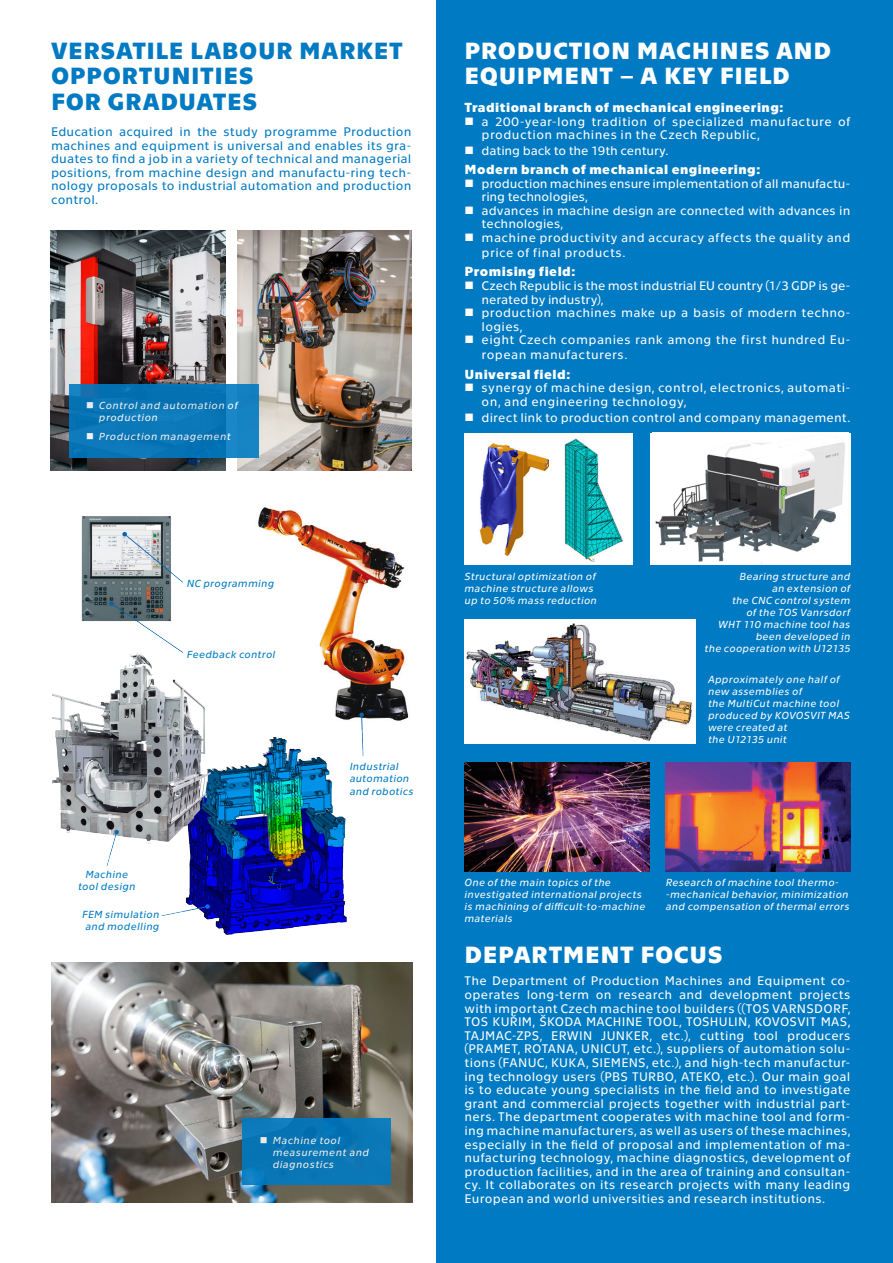
<style>
.page{position:relative;width:893px;height:1263px;background:#fff}
.page>*{position:absolute;margin:0;border:0;box-sizing:border-box;transform-origin:0 0}
.t1{font:700 24px/25.7px "Technika";letter-spacing:.025em;color:#fff}
.t2{font:700 24px/25.5px "Technika";letter-spacing:.025em;color:#007ac2}
.t3{font:700 13.5px "Technika";letter-spacing:.035em;color:#fff}
.t4{font:12.75px/13.6px "Technika";letter-spacing:.025em;color:#fff}
.t5{font:12.75px/13.5px "Technika";letter-spacing:.015em;color:#007ac2;text-align:justify}
.t6{font:12.75px/13.6px "Technika";letter-spacing:-.005em;color:#fff}
.t7{font:12.75px/13.6px "Technika";letter-spacing:.005em;color:#fff}
.t8{font:italic 10.5px/12px "Technika";letter-spacing:.02em;color:#fff}
.t9{font:italic 10.5px/12.6px "Technika";letter-spacing:.02em;color:#007ac2}
.t10{font:italic 10.5px/12px "Technika";letter-spacing:.04em;color:#fff}
</style>
<div class="page">
<img style="left:237px;top:230px;width:174px;height:241px">
<img style="left:52px;top:507px;width:357px;height:428px">
<div style="left:437px;top:0;width:456px;height:1263px;background:#007ac2"></div>
<img style="left:51px;top:962px;width:361px;height:241px">
<div style="left:243px;top:1118px;width:148px;height:66px;background:#0977b5"></div>
<img style="left:465px;top:762px;width:184px;height:110px">
<img style="left:666px;top:762px;width:184px;height:110px">
<img style="left:465px;top:619px;width:231px;height:124px">
<img style="left:51px;top:230px;width:174px;height:241px">
<div style="left:69px;top:384px;width:190px;height:73px;background:linear-gradient(to right,#0672b3,#0f7dbd)"></div>
<div style="left:649px;top:433px;width:201px;height:131px;background:#fff"></div>
<img style="left:655px;top:442px;width:190px;height:122px">
<div style="left:465px;top:433px;width:168px;height:131px;background:#fff"></div>
<img style="left:565px;top:438px;width:57px;height:124px">
<img style="left:479px;top:443px;width:70px;height:113px">
<p class="t2" style="left:51px;top:36px;width:353px">VERSATILE LABOUR MARKET<br>OPPORTUNITIES<br>FOR GRADUATES</p>
<p class="t5" style="left:51px;top:124px;width:362px">Education acquired in the study programme Production machines and equipment is universal and enables its gra&shy;duates to find a job in a variety of technical and managerial positions, from machine design and manufactu-ring tech&shy;nology proposals to industrial automation and production control.</p>
<p class="t10" style="left:99px;top:399px;width:140px;text-indent:-13px">■ Control and automation of production</p>
<p class="t10" style="left:86px;top:430px;width:146px">■ Production management</p>
<p class="t1" style="left:465px;top:36px;width:368px">PRODUCTION MACHINES AND<br>EQUIPMENT – A KEY FIELD</p>
<p class="t3" style="left:465px;top:98px;width:320px">Traditional branch of mechanical engineering:</p>
<p class="t4" style="left:482px;top:114px;width:370px">a 200-year-long tradition of specialized manufacture of production machines in the Czech Republic,</p>
<p class="t6" style="left:482px;top:142px;width:188px">dating back to the 19th century.</p>
<p class="t3" style="left:465px;top:160px;width:297px">Modern branch of mechanical engineering:</p>
<p class="t6" style="left:482px;top:175px;width:370px">production machines ensure implementation of all manufactu&shy;ring technologies,</p>
<p class="t7" style="left:482px;top:203px;width:370px">advances in machine design are connected with advances in technologies,</p>
<p class="t4" style="left:482px;top:229px;width:370px;line-height:15.1px">machine productivity and accuracy affects the quality and price of final products.</p>
<p class="t3" style="left:465px;top:262px;width:112px">Promising field:</p>
<p class="t6" style="left:482px;top:278px;width:370px">Czech Republic is the most industrial EU country (1/3 GDP is ge&shy;nerated by industry),</p>
<p class="t4" style="left:482px;top:305px;width:370px">production machines make up a basis of modern techno&shy;logies,</p>
<p class="t4" style="left:482px;top:331px;width:370px;line-height:15.1px">eight Czech companies rank among the first hundred Eu&shy;ropean manufacturers.</p>
<p class="t3" style="left:465px;top:364px;width:107px">Universal field:</p>
<p class="t4" style="left:482px;top:380px;width:370px">synergy of machine design, control, electronics, automati&shy;on, and engineering technology,</p>
<p class="t4" style="left:482px;top:410px;width:370px">direct link to production control and company management.</p>
<p class="t9" style="left:187px;top:577px;width:89px">NC programming</p>
<p class="t9" style="left:187px;top:647px;width:90px">Feedback control</p>
<p class="t9" style="left:86px;top:867px;width:44px">Machine</p>
<p class="t9" style="left:78px;top:879px;width:59px">tool design</p>
<p class="t9" style="left:82px;top:907px;width:79px;text-align:center">FEM simulation and modelling</p>
<p class="t9" style="left:350px;top:759px;width:51px">Industrial</p>
<p class="t9" style="left:350px;top:771px;width:66px">automation and robotics</p>
<p class="t10" style="left:273px;top:1133px;width:98px;text-indent:-13px">■ Machine tool measurement and diagnostics</p>
<p class="t8" style="left:465px;top:570px;width:134px">Structural optimization of machine structure allows up to 50% mass reduction</p>
<p class="t8" style="left:704px;top:570px;width:147px;text-align:right">Bearing structure and<br>an extension of<br>the CNC control system<br>of the TOS Vanrsdorf<br>WHT 110 machine tool has been developed in<br>the cooperation with U12135</p>
<p class="t8" style="left:708px;top:673px;width:143px">Approximately one half of new assemblies of<br>the MultiCut machine tool produced by KOVOSVIT MAS were created at<br>the U12135 unit</p>
<p class="t8" style="left:465px;top:876px;width:183px">One of the main topics of the investigated international projects is machining of difficult-to-machine materials</p>
<p class="t8" style="left:666px;top:876px;width:185px">Research of machine tool thermo--mechanical behavior, minimization and compensation of thermal errors</p>
<p class="t1" style="left:465px;top:940px;width:260px">DEPARTMENT FOCUS</p>
<p class="t4" style="left:465px;top:973px;width:387px;text-align:justify">The Department of Production Machines and Equipment co&shy;operates long-term on research and development projects with important Czech machine tool builders ((TOS VARNSDORF, TOS KUŘIM, ŠKODA MACHINE TOOL, TOSHULIN, KOVOSVIT MAS, TAJMAC-ZPS, ERWIN JUNKER, etc.), cutting tool producers (PRAMET, ROTANA, UNICUT, etc.), suppliers of automation solu&shy;tions (FANUC, KUKA, SIEMENS, etc.), and high-tech manufactur&shy;ing technology users (PBS TURBO, ATEKO, etc.). Our main goal is to educate young specialists in the field and to investigate grant and commercial projects together with industrial part&shy;ners. The department cooperates with machine tool and form&shy;ing machine manufacturers, as well as users of these machines, especially in the field of proposal and implementation of ma&shy;nufacturing technology, machine diagnostics, development of production facilities, and in the area of training and consultan&shy;cy. It collaborates on its research projects with many leading European and world universities and research institutions.</p>
</div>
